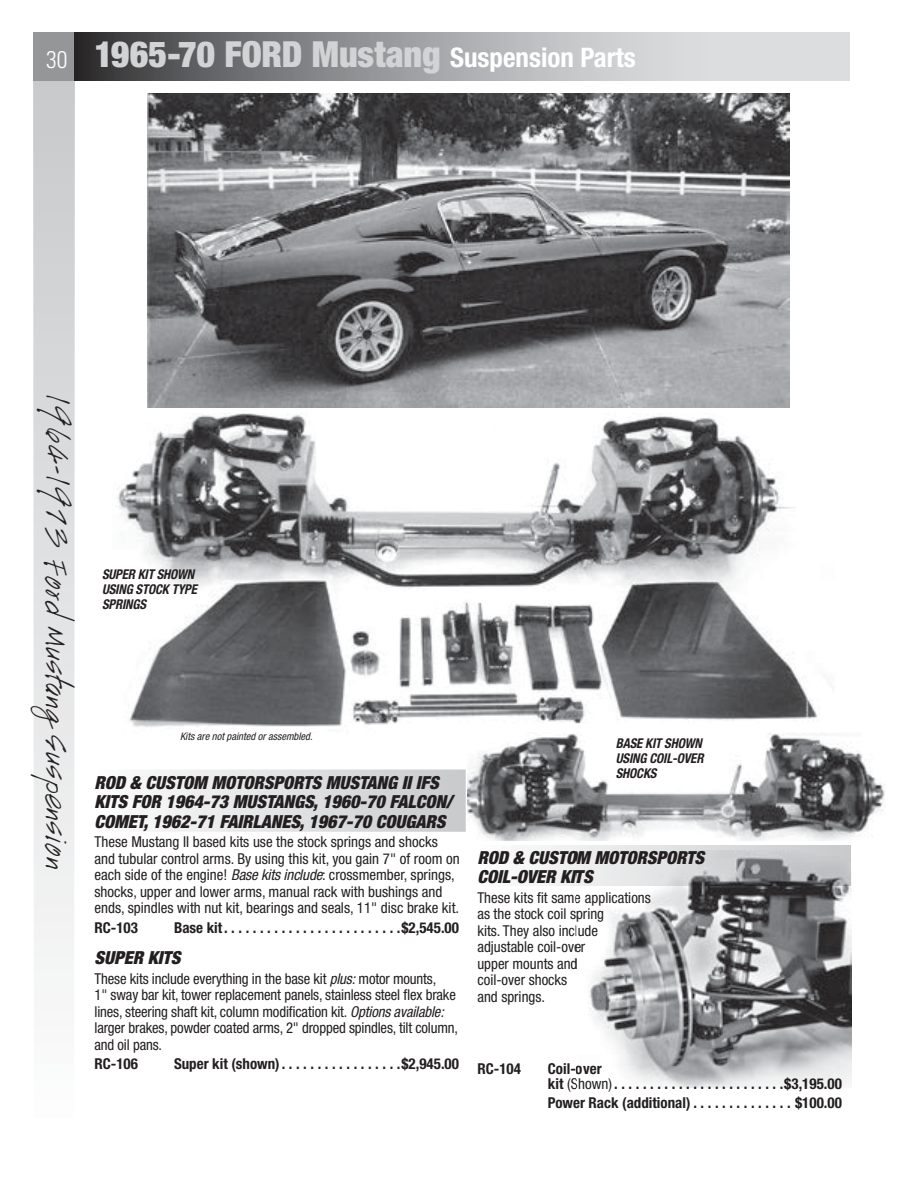
<style>
.page{position:relative;width:918px;height:1188px;background:#fff}
.page>*{position:absolute;margin:0;border:0;box-sizing:border-box;transform-origin:0 0}
.t1{font:900 condensed 36px "Helvetica Neue";letter-spacing:-.005em;color:#d1d3d4}
.t2{font:30px "Handwriting";color:#231f20}
.t3{font:italic 900 condensed 18px/19.5px "Helvetica Neue";color:#231f20}
.t4{font:condensed 15px/16.5px "Helvetica Neue";color:#231f20}
.t5{font:700 condensed 15px/15px "Helvetica Neue";color:#231f20}
.t6{font:italic 700 condensed 13.5px/15px "Helvetica Neue";letter-spacing:-.01em;color:#231f20;scale:.95 1}
.t7{font:italic condensed 10.5px "Helvetica Neue";color:#231f20}
.s1{font-family:"Univers";font-weight:300;font-size:24px;color:#fff}
.s2{font-weight:700;font-size:27px;color:#fff}
.s3{font-style:italic}
.s4{font-weight:400}
</style>
<div class="page">
<div style="left:476px;top:846px;width:374px;height:40px;background:linear-gradient(to right,#fdfdfe,#c6c7c9)"></div>
<img style="left:118px;top:414px;width:700px;height:313px">
<img style="left:467px;top:733px;width:418px;height:107px">
<div style="left:33px;top:33px;width:42px;height:48px;background:#949698"></div>
<svg style="left:75px;top:33px;width:775px;height:48px"></svg>
<svg style="left:33px;top:81px;width:42px;height:892px"></svg>
<img style="left:147px;top:93px;width:643px;height:315px">
<div style="left:92px;top:770px;width:374px;height:62px;background:linear-gradient(to right,#fdfefe,#c8c9cb)"></div>
<img style="left:578px;top:851px;width:273px;height:237px">
<h1 class="t1" style="left:46px;top:32px;width:591px"><span class="s1">30</span> 1965-70 FORD Mustang <span class="s2">Suspension Parts</span></h1>
<h2 class="t2" style="left:74px;top:395px;width:476px;rotate:90deg">1964-1973 Ford Mustang Suspension</h2>
<p class="t6" style="left:102px;top:566px;width:101px">SUPER KIT SHOWN<br>USING STOCK TYPE<br>SPRINGS</p>
<p class="t7" style="left:180px;top:730px;width:134px">Kits are not painted or assembled.</p>
<p class="t3" style="left:94px;top:772px;width:359px">ROD &amp; CUSTOM MOTORSPORTS MUSTANG II IFS<br>KITS FOR 1964-73 MUSTANGS, 1960-70 FALCON/<br>COMET, 1962-71 FAIRLANES, 1967-70 COUGARS</p>
<p class="t4" style="left:94px;top:833px;width:367px">These Mustang II based kits use the stock springs and shocks and tubular control arms. By using this kit, you gain 7" of room on each side of the engine! <span class="s3">Base kits include</span>: crossmember, springs, shocks, upper and lower arms, manual rack with bushings and ends, spindles with nut kit, bearings and seals, 11" disc brake kit.</p>
<p class="t5" style="left:94px;top:920px;width:45px">RC-103</p>
<p class="t5" style="left:174px;top:920px;width:286px">Base kit . . . . . . . . . . . . . . . . . . . . . . . . $2,545.00</p>
<p class="t3" style="left:94px;top:948px;width:88px">SUPER KITS</p>
<p class="t4" style="left:94px;top:970px;width:365px">These kits include everything in the base kit <span class="s3">plus:</span> motor mounts,<br>1" sway bar kit, tower replacement panels, stainless steel flex brake lines, steering shaft kit, column modification kit. <span class="s3">Options available: </span>larger brakes, powder coated arms, 2" dropped spindles, tilt column, and oil pans.</p>
<p class="t5" style="left:94px;top:1056px;width:45px">RC-106</p>
<p class="t5" style="left:174px;top:1056px;width:286px">Super kit (shown) . . . . . . . . . . . . . . . . $2,945.00</p>
<p class="t6" style="left:616px;top:735px;width:94px">BASE KIT SHOWN<br>USING COIL-OVER<br>SHOCKS</p>
<p class="t3" style="left:477px;top:847px;width:228px">ROD &amp; CUSTOM MOTORSPORTS<br>COIL-OVER KITS</p>
<p class="t4" style="left:477px;top:889px;width:175px">These kits fit same applications as the stock coil spring<br>kits. They also include adjustable coil-over<br>upper mounts and<br>coil-over shocks<br>and springs.</p>
<p class="t5" style="left:477px;top:1061px;width:45px">RC-104</p>
<p class="t5" style="left:548px;top:1061px;width:295px">Coil-over<br>kit <span class="s4">(Shown)</span> . . . . . . . . . . . . . . . . . . . . . . . $3,195.00</p>
<p class="t5" style="left:548px;top:1095px;width:295px">Power Rack (additional) . . . . . . . . . . . . . . $100.00</p>
</div>
